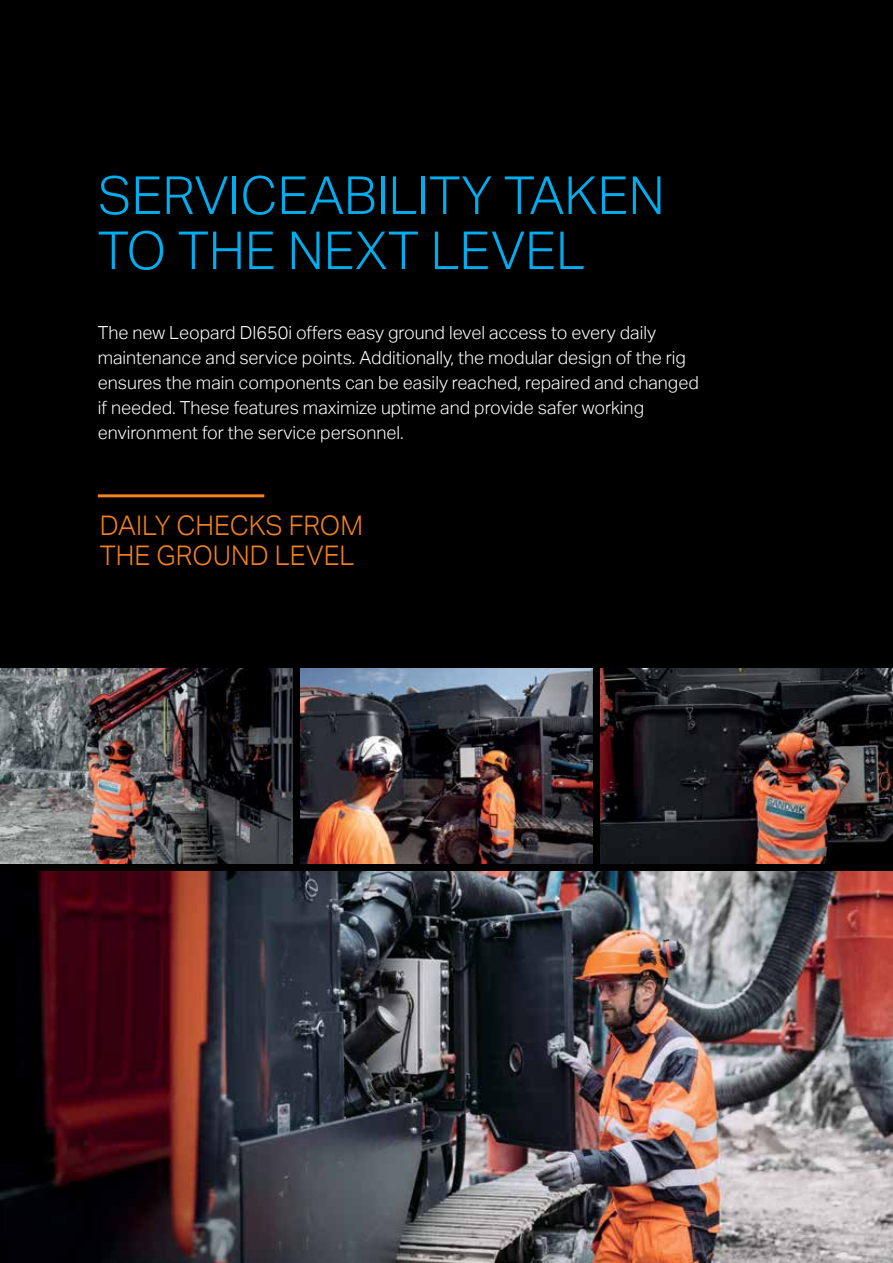
<style>
.page{position:relative;width:893px;height:1263px;background:#000}
.page>*{position:absolute;margin:0;border:0;box-sizing:border-box;transform-origin:0 0}
.t1{font:300 52.5px/55.2px "Aktiv Grotesk";color:#00aeef}
.t2{font:300 27px/30px "Aktiv Grotesk";color:#f58220}
.t3{font:300 18px/24.9px "Aktiv Grotesk";color:#fff}
</style>
<div class="page">
<img style="left:0;top:872px;width:893px;height:391px">
<hr style="left:98px;top:494px;width:166px;height:3px;background:#f58220">
<img style="left:0;top:669px;width:292px;height:195px">
<img style="left:300px;top:669px;width:293px;height:195px">
<img style="left:601px;top:668px;width:292px;height:195px">
<h1 class="t1" style="left:98px;top:168px;width:568px">SERVICEABILITY TAKEN<br>TO THE NEXT LEVEL</h1>
<p class="t3" style="left:98px;top:320px;width:603px">The new Leopard DI650i offers easy ground level access to every daily maintenance and service points. Additionally, the modular design of the rig ensures the main components can be easily reached, repaired and changed if needed. These features maximize uptime and provide safer working environment for the service personnel.</p>
<h2 class="t2" style="left:100px;top:511px;width:265px">DAILY CHECKS FROM<br>THE GROUND LEVEL</h2>
</div>
